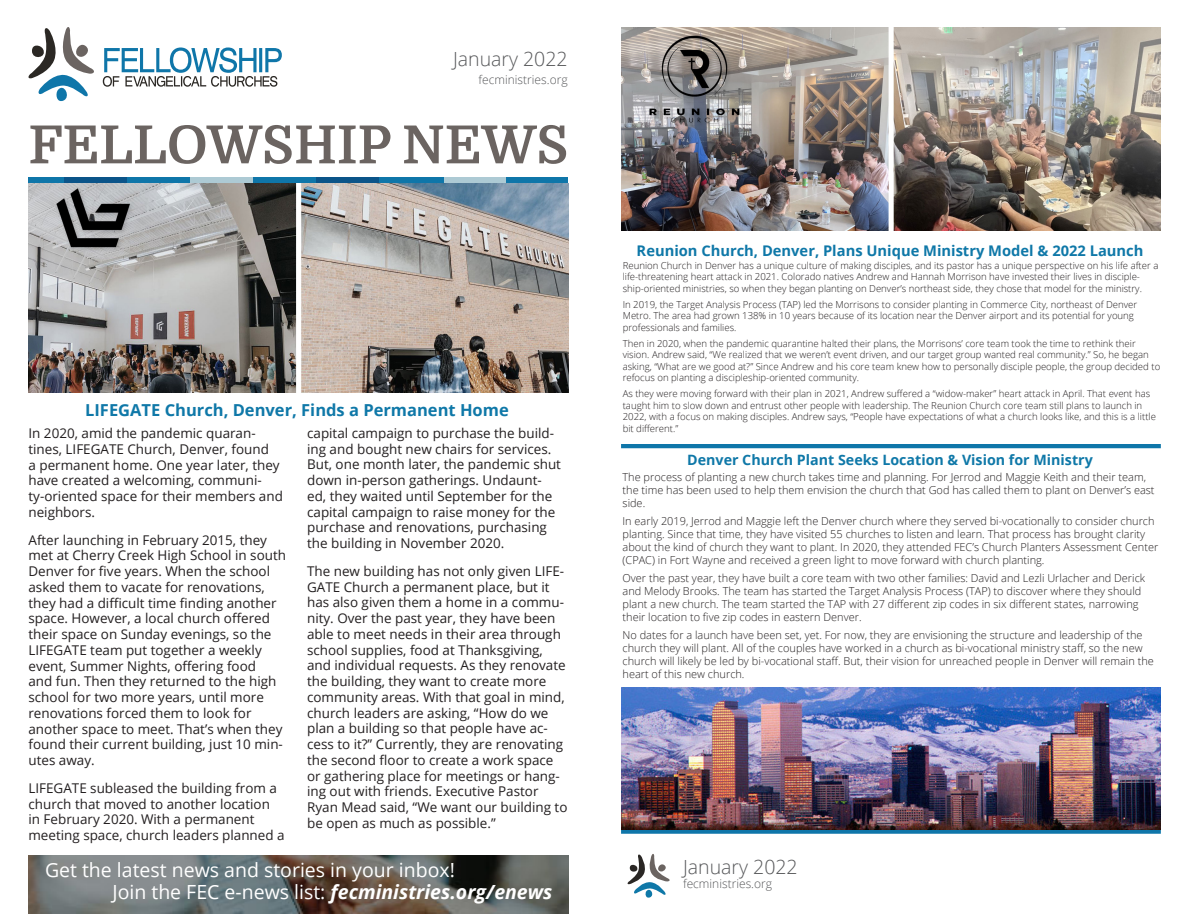
<style>
.page{position:relative;width:1188px;height:918px;background:#fff}
.page>*{position:absolute;margin:0;border:0;box-sizing:border-box;transform-origin:0 0}
.t1{font:700 52.5px "Domine";color:#6b6461}
.t2{font:italic 700 19.5px "Open Sans";color:#fff}
.t3{font:19.5px "Open Sans";color:#fff}
.t4{font:300 19.5px "Open Sans";color:#57585a}
.t5{font:700 16.5px "Open Sans";color:#0f78a8}
.t6{font:700 14.7px "Open Sans";color:#0f78a8}
.t7{font:700 14.25px "Open Sans";color:#0f78a8}
.t8{font:13.5px/15.8px "Open Sans";color:#231f20}
.t9{font:300 12px "Open Sans";color:#57585a}
.Basic_Par{font:300 10.95px/13.2px "Open Sans";color:#231f20}
.Basic_Par-2{font:300 9.6px/11.6px "Open Sans";color:#231f20}
.s1{font-weight:400;font-style:normal}
</style>
<div class="page">
<div style="left:28px;top:177px;width:540px;height:6px;background:#0f76a9"></div>
<img style="left:28px;top:855px;width:540px;height:59px">
<svg style="left:28px;top:27px;width:66px;height:75px"></svg>
<svg style="left:103px;top:47px;width:179px;height:40px"></svg>
<div style="left:190px;top:177px;width:64px;height:6px;background:#adcad4"></div>
<div style="left:64px;top:177px;width:64px;height:6px;background:#0b5489"></div>
<div style="left:444px;top:177px;width:62px;height:6px;background:#adcad4"></div>
<div style="left:316px;top:177px;width:64px;height:6px;background:#0b5489"></div>
<img style="left:29px;top:183px;width:539px;height:210px">
<svg style="left:627px;top:854px;width:43px;height:44px"></svg>
<div style="left:621px;top:829px;width:540px;height:5px;background:#0f76a9"></div>
<hr style="left:621px;top:444px;width:540px;height:4px;background:#0f76a9">
<img style="left:621px;top:27px;width:540px;height:204px">
<img style="left:621px;top:687px;width:540px;height:143px">
<p class="t4" style="left:453px;top:45px;width:116px">January 2022</p>
<p class="t9" style="left:479px;top:71px;width:90px">fecministries.org</p>
<p class="t1" style="left:28px;top:116px;width:542px">FELLOWSHIP NEWS</p>
<p class="t5" style="left:85px;top:398px;width:425px">LIFEGATE Church, Denver, Finds a Permanent Home</p>
<p class="t8" style="left:307px;top:425px;width:255px">capital campaign to purchase the build&shy;ing and bought new chairs for services.<br>But, one month later, the pandemic shut down in-person gatherings. Undaunt&shy;ed, they waited until September for the capital campaign to raise money for the purchase and renovations, purchasing the building in November 2020.</p>
<p class="t8" style="left:307px;top:563px;width:262px">The new building has not only given LIFE-GATE Church a permanent place, but it has also given them a home in a commu&shy;nity. Over the past year, they have been able to meet needs in their area through school supplies, food at Thanksgiving, and individual requests. As they renovate the building, they want to create more community areas. With that goal in mind, church leaders are asking, “How do we plan a building so that people have ac&shy;cess to it?” Currently, they are renovating the second floor to create a work space or gathering place for meetings or hang&shy;ing out with friends. Executive Pastor Ryan Mead said, “We want our building to be open as much as possible.”</p>
<p class="t8" style="left:28px;top:425px;width:256px">In 2020, amid the pandemic quaran&shy;tines, LIFEGATE Church, Denver, found<br>a permanent home. One year later, they have created a welcoming, communi&shy;ty-oriented space for their members and neighbors.</p>
<p class="t8" style="left:28px;top:532px;width:259px">After launching in February 2015, they met at Cherry Creek High School in south Denver for five years. When the school asked them to vacate for renovations, they had a difficult time finding another space. However, a local church offered their space on Sunday evenings, so the LIFEGATE team put together a weekly event, Summer Nights, offering food<br>and fun. Then they returned to the high school for two more years, until more renovations forced them to look for another space to meet. That’s when they found their current building, just 10 min&shy;utes away.</p>
<p class="t8" style="left:28px;top:780px;width:258px">LIFEGATE subleased the building from a church that moved to another location in February 2020. With a permanent meeting space, church leaders planned a</p>
<p class="t3" style="left:45px;top:857px;width:411px">Get the latest news and stories in your inbox!</p>
<p class="t2" style="left:112px;top:878px;width:441px"><span class="s1">Join the FEC e-news list:</span> fecministries.org/enews</p>
<p class="t6" style="left:637px;top:240px;width:508px">Reunion Church, Denver, Plans Unique Ministry Model &amp; 2022 Launch</p>
<p class="Basic_Par-2" style="left:623px;top:259px;width:537px">Reunion Church in Denver has a unique culture of making disciples, and its pastor has a unique perspective on his life after a life-threatening heart attack in 2021. Colorado natives Andrew and Hannah Morrison have invested their lives in disciple&shy;ship-oriented ministries, so when they began planting on Denver’s northeast side, they chose that model for the ministry.</p>
<p class="Basic_Par-2" style="left:623px;top:298px;width:516px">In 2019, the Target Analysis Process (TAP) led the Morrisons to consider planting in Commerce City, northeast of Denver<br>Metro. The area had grown 138% in 10 years because of its location near the Denver airport and its potential for young professionals and families.</p>
<p class="Basic_Par-2" style="left:623px;top:337px;width:539px">Then in 2020, when the pandemic quarantine halted their plans, the Morrisons’ core team took the time to rethink their vision. Andrew said, “We realized that we weren’t event driven, and our target group wanted real community.” So, he began asking, “What are we good at?” Since Andrew and his core team knew how to personally disciple people, the group decided to refocus on planting a discipleship-oriented community.</p>
<p class="Basic_Par-2" style="left:623px;top:388px;width:535px">As they were moving forward with their plan in 2021, Andrew suffered a “widow-maker” heart attack in April. That event has taught him to slow down and entrust other people with leadership. The Reunion Church core team still plans to launch in 2022, with a focus on making disciples. Andrew says, “People have expectations of what a church looks like, and this is a little bit different.”</p>
<p class="t7" style="left:687px;top:450px;width:407px">Denver Church Plant Seeks Location &amp; Vision for Ministry</p>
<p class="Basic_Par" style="left:623px;top:470px;width:534px">The process of planting a new church takes time and planning. For Jerrod and Maggie Keith and their team, the time has been used to help them envision the church that God has called them to plant on Denver’s east side.</p>
<p class="Basic_Par" style="left:623px;top:514px;width:537px">In early 2019, Jerrod and Maggie left the Denver church where they served bi-vocationally to consider church planting. Since that time, they have visited 55 churches to listen and learn. That process has brought clarity about the kind of church they want to plant. In 2020, they attended FEC’s Church Planters Assessment Center (CPAC) in Fort Wayne and received a green light to move forward with church planting.</p>
<p class="Basic_Par" style="left:623px;top:571px;width:524px">Over the past year, they have built a core team with two other families: David and Lezli Urlacher and Derick and Melody Brooks. The team has started the Target Analysis Process (TAP) to discover where they should plant a new church. The team started the TAP with 27 different zip codes in six different states, narrowing their location to five zip codes in eastern Denver.</p>
<p class="Basic_Par" style="left:623px;top:628px;width:533px">No dates for a launch have been set, yet. For now, they are envisioning the structure and leadership of the church they will plant. All of the couples have worked in a church as bi-vocational ministry staff, so the new church will likely be led by bi-vocational staff. But, their vision for unreached people in Denver will remain the heart of this new church.</p>
<p class="t4" style="left:683px;top:853px;width:116px">January 2022</p>
<p class="t9" style="left:683px;top:876px;width:90px">fecministries.org</p>
</div>
